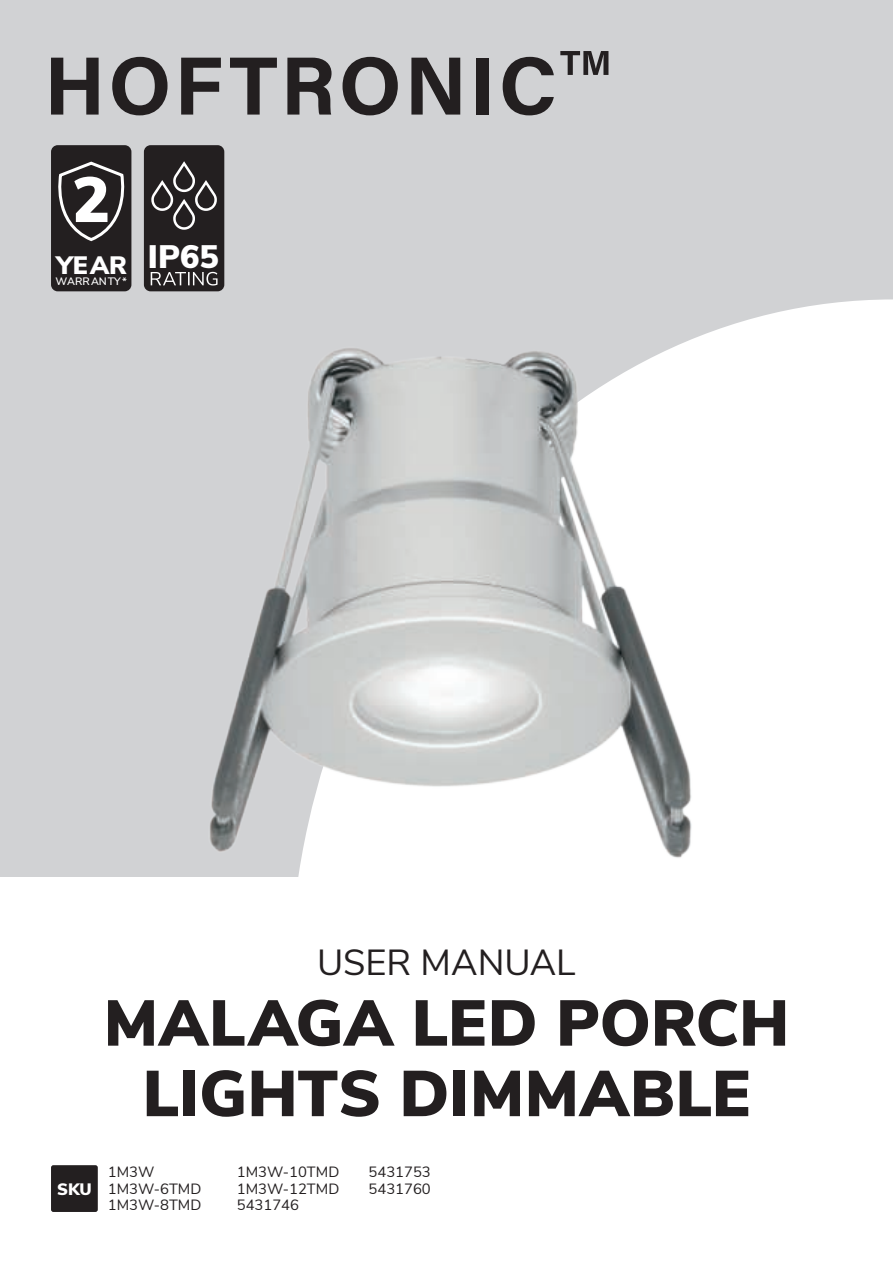
<style>
.page{position:relative;width:893px;height:1263px;background:#fff}
.page>*{position:absolute;margin:0;border:0;box-sizing:border-box;transform-origin:0 0}
.t1{font:900 64.5px/70.5px "Nunito Sans";color:#231f20;text-align:center}
.t2{font:900 63.6px "Nunito Sans";color:#fff}
.t3{font:36.3px "Nunito Sans";color:#231f20}
.t4{font:900 32.4px "Nunito Sans";color:#fff}
.t5{font:900 25.2px "Nunito Sans";color:#fff}
.t6{font:900 16.5px "Nunito Sans";color:#fff}
.t7{font:14.85px/16.5px "Nunito Sans";color:#231f20}
.t8{font:600 10.8px "Nunito Sans";color:#fff}
</style>
<div class="page">
<div style="left:0;top:0;width:893px;height:876px;background:#d1d2d4"></div>
<div style="left:728px;top:299px;width:165px;height:577px;background:#fff"></div>
<div style="left:51px;top:1165px;width:47px;height:47px;background:#231f20;border-radius:2px"></div>
<svg style="left:51px;top:58px;width:48px;height:57px"></svg>
<svg style="left:112px;top:57px;width:56px;height:58px"></svg>
<svg style="left:181px;top:58px;width:40px;height:57px"></svg>
<svg style="left:230px;top:58px;width:47px;height:57px"></svg>
<svg style="left:287px;top:58px;width:45px;height:57px"></svg>
<svg style="left:343px;top:57px;width:55px;height:58px"></svg>
<svg style="left:411px;top:58px;width:49px;height:57px"></svg>
<div style="left:477px;top:58px;width:12px;height:57px;background:#231f20"></div>
<svg style="left:503px;top:57px;width:51px;height:58px"></svg>
<svg style="left:560px;top:51px;width:48px;height:24px"></svg>
<div style="left:51px;top:145px;width:80px;height:146px;background:#231f20;border-radius:7px"></div>
<svg style="left:58px;top:161px;width:67px;height:81px"></svg>
<div style="left:144px;top:145px;width:80px;height:146px;background:#231f20;border-radius:7px"></div>
<svg style="left:151px;top:272px;width:67px;height:13px"></svg>
<svg style="left:151px;top:161px;width:66px;height:69px"></svg>
<img style="left:165px;top:326px;width:563px;height:551px">
<h2 class="t2" style="left:72px;top:164px;width:40px">2</h2>
<h3 class="t5" style="left:57px;top:251px;width:72px">YEAR</h3>
<p class="t8" style="left:55px;top:278px;width:73px">WARRANTY *</p>
<h3 class="t4" style="left:148px;top:238px;width:73px">IP65</h3>
<h3 class="t3" style="left:317px;top:943px;width:260px">USER MANUAL</h3>
<h1 class="t1" style="left:104px;top:988px;width:687px">MALAGA LED PORCH<br>LIGHTS DIMMABLE</h1>
<p class="t7" style="left:108px;top:1163px;width:95px">1M3W<br>1M3W-6TMD<br>1M3W-8TMD</p>
<p class="t7" style="left:237px;top:1163px;width:104px;text-align:justify">1M3W-10TMD 1M3W-12TMD 5431746</p>
<p class="t7" style="left:368px;top:1163px;width:64px">5431753</p>
<p class="t6" style="left:57px;top:1180px;width:36px">SKU</p>
<p class="t7" style="left:368px;top:1180px;width:64px">5431760</p>
</div>
